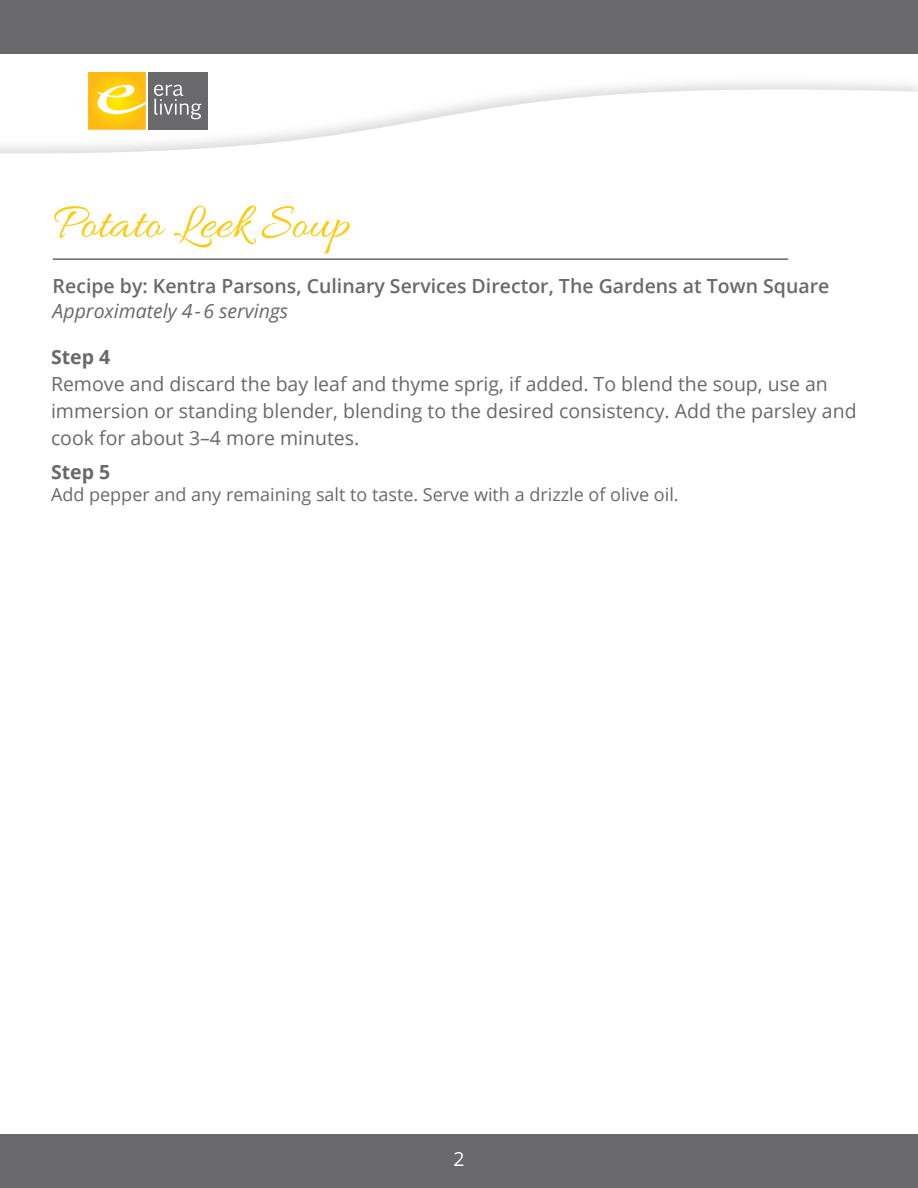
<style>
.page{position:relative;width:918px;height:1188px;background:#fff}
.page>*{position:absolute;margin:0;border:0;box-sizing:border-box;transform-origin:0 0}
.t1{font:51px "Allura";color:#feca0a}
.t2{font:19.5px/27px "Open Sans";color:#69696c}
.t3{font:600 19.5px "Open Sans";color:#69696c}
.t4{font:italic 19.5px "Open Sans";color:#69696c}
.t5{font:700 19.5px "Open Sans";color:#69696c}
.t6{font:19.5px "Open Sans";color:#fff}
.t7{font:18px "Open Sans";color:#69696c}
</style>
<div class="page">
<div style="left:0;top:0;width:918px;height:54px;background:#69696c"></div>
<div style="left:0;top:1134px;width:918px;height:54px;background:#69696c"></div>
<svg style="left:0;top:82px;width:918px;height:178px"></svg>
<svg style="left:146px;top:72px;width:3px;height:58px"></svg>
<svg style="left:88px;top:72px;width:58px;height:58px;background:#fdcd31"></svg>
<div style="left:149px;top:72px;width:59px;height:58px;background:#69696c"></div>
<svg style="left:154px;top:85px;width:47px;height:34px"></svg>
<hr style="left:53px;top:258px;width:735px;height:2px;background:#69696c">
<h1 class="t1" style="left:53px;top:195px;width:299px">Potato Leek Soup</h1>
<p class="t3" style="left:53px;top:272px;width:778px">Recipe by: Kentra Parsons, Culinary Services Director, The Gardens at Town Square</p>
<p class="t4" style="left:53px;top:298px;width:237px">Approximately 4-6 servings</p>
<p class="t5" style="left:51px;top:343px;width:61px">Step 4</p>
<p class="t2" style="left:51px;top:370px;width:807px">Remove and discard the bay leaf and thyme sprig, if added. To blend the soup, use an immersion or standing blender, blending to the desired consistency. Add the parsley and cook for about 3–4 more minutes.</p>
<p class="t5" style="left:51px;top:458px;width:61px">Step 5</p>
<p class="t7" style="left:51px;top:482px;width:629px">Add pepper and any remaining salt to taste. Serve with a drizzle of olive oil.</p>
<p class="t6" style="left:453px;top:1145px;width:13px">2</p>
</div>
